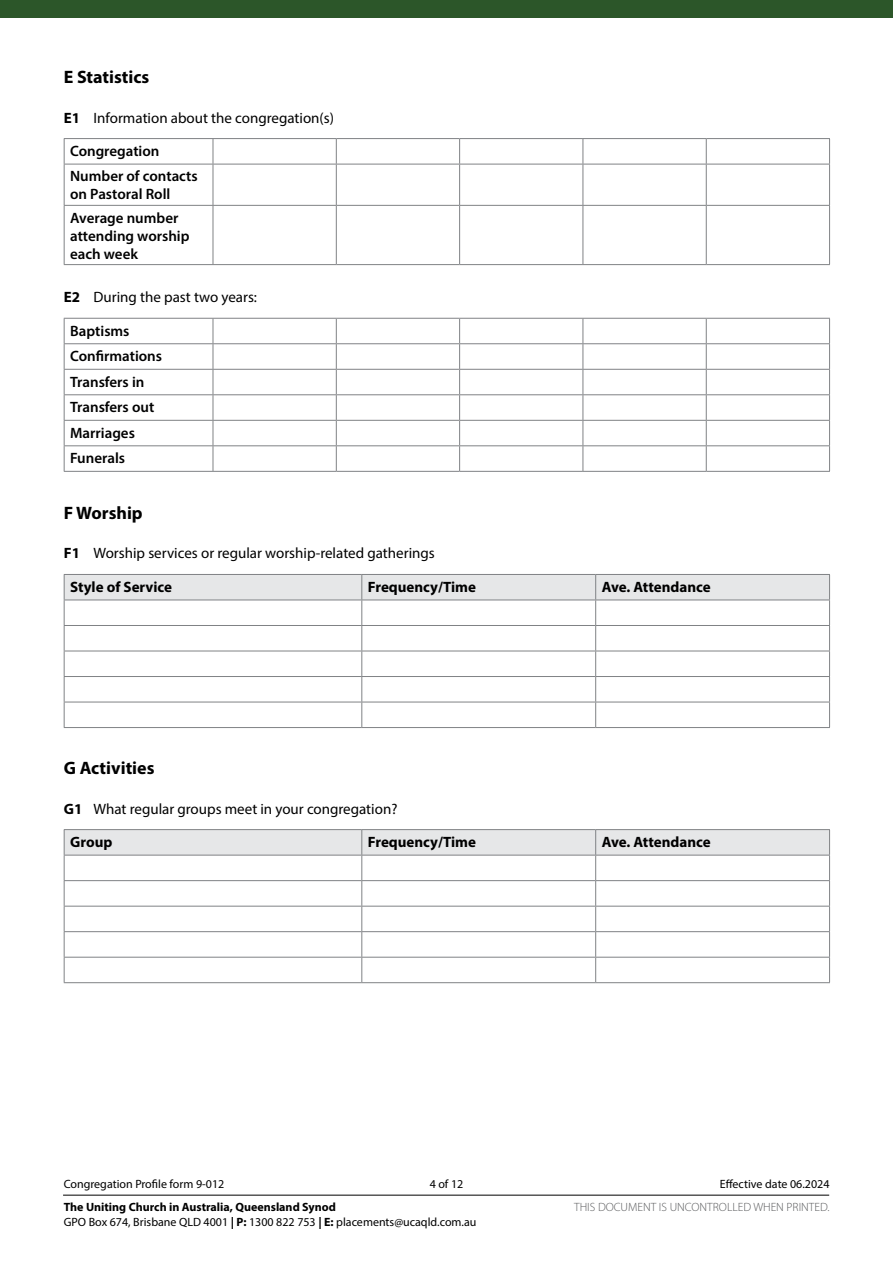
<style>
.page{position:relative;width:893px;height:1263px;background:#fff}
.page>*{position:absolute;margin:0;border:0;box-sizing:border-box;transform-origin:0 0}
.t1{font:700 18px "Myriad Pro";color:#000}
.t2{font:15px "Myriad Pro";color:#000}
.t3{font:600 15px/25.5px "Myriad Pro";color:#000}
.t4{font:700 15px "Myriad Pro";color:#000}
.t5{font:12px "Myriad Pro";color:#000}
.t6{font:700 12px "Myriad Pro";color:#000}
.t7{font:300 12px "Myriad Pro";color:#58595b}
.s1{font-weight:700}
</style>
<div class="page">
<hr style="left:63px;top:1195px;width:766px;height:1px;background:#000">
<div style="left:0;top:0;width:893px;height:18px;background:#2c5629"></div>
<hr style="left:64px;top:138px;width:149px;height:1px;background:#808285">
<svg style="left:64px;top:139px;width:1px;height:25px"></svg>
<hr style="left:213px;top:138px;width:123px;height:1px;background:#808285">
<svg style="left:213px;top:139px;width:1px;height:25px"></svg>
<hr style="left:336px;top:138px;width:124px;height:1px;background:#808285">
<svg style="left:336px;top:139px;width:1px;height:25px"></svg>
<hr style="left:460px;top:138px;width:123px;height:1px;background:#808285">
<svg style="left:459px;top:139px;width:1px;height:25px"></svg>
<hr style="left:583px;top:138px;width:123px;height:1px;background:#808285">
<svg style="left:583px;top:139px;width:1px;height:25px"></svg>
<hr style="left:706px;top:138px;width:124px;height:1px;background:#808285">
<svg style="left:706px;top:139px;width:1px;height:25px"></svg>
<svg style="left:829px;top:139px;width:1px;height:25px"></svg>
<hr style="left:64px;top:164px;width:149px;height:1px;background:#808285">
<hr style="left:64px;top:164px;width:1px;height:41px;background:#808285">
<hr style="left:213px;top:164px;width:123px;height:1px;background:#808285">
<hr style="left:213px;top:164px;width:1px;height:41px;background:#808285">
<hr style="left:336px;top:164px;width:124px;height:1px;background:#808285">
<hr style="left:336px;top:164px;width:1px;height:41px;background:#808285">
<hr style="left:460px;top:164px;width:123px;height:1px;background:#808285">
<hr style="left:459px;top:164px;width:1px;height:41px;background:#808285">
<hr style="left:583px;top:164px;width:123px;height:1px;background:#808285">
<hr style="left:583px;top:164px;width:1px;height:41px;background:#808285">
<hr style="left:706px;top:164px;width:124px;height:1px;background:#808285">
<hr style="left:706px;top:164px;width:1px;height:41px;background:#808285">
<hr style="left:829px;top:164px;width:1px;height:41px;background:#808285">
<hr style="left:64px;top:205px;width:149px;height:1px;background:#808285">
<hr style="left:64px;top:206px;width:1px;height:58px;background:#808285">
<hr style="left:213px;top:205px;width:123px;height:1px;background:#808285">
<hr style="left:213px;top:206px;width:1px;height:58px;background:#808285">
<hr style="left:336px;top:205px;width:124px;height:1px;background:#808285">
<hr style="left:336px;top:206px;width:1px;height:58px;background:#808285">
<hr style="left:460px;top:205px;width:123px;height:1px;background:#808285">
<hr style="left:459px;top:206px;width:1px;height:58px;background:#808285">
<hr style="left:583px;top:205px;width:123px;height:1px;background:#808285">
<hr style="left:583px;top:206px;width:1px;height:58px;background:#808285">
<hr style="left:706px;top:205px;width:124px;height:1px;background:#808285">
<hr style="left:706px;top:206px;width:1px;height:58px;background:#808285">
<hr style="left:829px;top:206px;width:1px;height:58px;background:#808285">
<hr style="left:64px;top:264px;width:149px;height:1px;background:#808285">
<hr style="left:213px;top:264px;width:123px;height:1px;background:#808285">
<hr style="left:336px;top:264px;width:124px;height:1px;background:#808285">
<hr style="left:460px;top:264px;width:123px;height:1px;background:#808285">
<hr style="left:583px;top:264px;width:123px;height:1px;background:#808285">
<hr style="left:706px;top:264px;width:124px;height:1px;background:#808285">
<hr style="left:64px;top:318px;width:149px;height:1px;background:#808285">
<hr style="left:213px;top:318px;width:123px;height:1px;background:#808285">
<hr style="left:336px;top:318px;width:124px;height:1px;background:#808285">
<hr style="left:460px;top:318px;width:123px;height:1px;background:#808285">
<hr style="left:583px;top:318px;width:123px;height:1px;background:#808285">
<hr style="left:706px;top:318px;width:124px;height:1px;background:#808285">
<hr style="left:64px;top:343px;width:149px;height:1px;background:#808285">
<hr style="left:213px;top:343px;width:123px;height:1px;background:#808285">
<hr style="left:336px;top:343px;width:124px;height:1px;background:#808285">
<hr style="left:460px;top:343px;width:123px;height:1px;background:#808285">
<hr style="left:583px;top:343px;width:123px;height:1px;background:#808285">
<hr style="left:706px;top:343px;width:124px;height:1px;background:#808285">
<hr style="left:64px;top:369px;width:149px;height:1px;background:#808285">
<hr style="left:213px;top:369px;width:123px;height:1px;background:#808285">
<hr style="left:336px;top:369px;width:124px;height:1px;background:#808285">
<hr style="left:460px;top:369px;width:123px;height:1px;background:#808285">
<hr style="left:583px;top:369px;width:123px;height:1px;background:#808285">
<hr style="left:706px;top:369px;width:124px;height:1px;background:#808285">
<hr style="left:64px;top:394px;width:149px;height:1px;background:#808285">
<hr style="left:213px;top:394px;width:123px;height:1px;background:#808285">
<hr style="left:336px;top:394px;width:124px;height:1px;background:#808285">
<hr style="left:460px;top:394px;width:123px;height:1px;background:#808285">
<hr style="left:583px;top:394px;width:123px;height:1px;background:#808285">
<hr style="left:706px;top:394px;width:124px;height:1px;background:#808285">
<hr style="left:64px;top:420px;width:149px;height:1px;background:#808285">
<hr style="left:213px;top:420px;width:123px;height:1px;background:#808285">
<hr style="left:336px;top:420px;width:124px;height:1px;background:#808285">
<hr style="left:460px;top:420px;width:123px;height:1px;background:#808285">
<hr style="left:583px;top:420px;width:123px;height:1px;background:#808285">
<hr style="left:706px;top:420px;width:124px;height:1px;background:#808285">
<hr style="left:64px;top:445px;width:149px;height:1px;background:#808285">
<svg style="left:64px;top:319px;width:1px;height:152px"></svg>
<hr style="left:213px;top:445px;width:123px;height:1px;background:#808285">
<svg style="left:213px;top:319px;width:1px;height:152px"></svg>
<hr style="left:336px;top:445px;width:124px;height:1px;background:#808285">
<svg style="left:336px;top:319px;width:1px;height:152px"></svg>
<hr style="left:460px;top:445px;width:123px;height:1px;background:#808285">
<svg style="left:459px;top:319px;width:1px;height:152px"></svg>
<hr style="left:583px;top:445px;width:123px;height:1px;background:#808285">
<svg style="left:583px;top:319px;width:1px;height:152px"></svg>
<hr style="left:706px;top:445px;width:124px;height:1px;background:#808285">
<svg style="left:706px;top:319px;width:1px;height:152px"></svg>
<svg style="left:829px;top:319px;width:1px;height:152px"></svg>
<hr style="left:64px;top:471px;width:149px;height:1px;background:#808285">
<hr style="left:213px;top:471px;width:123px;height:1px;background:#808285">
<hr style="left:336px;top:471px;width:124px;height:1px;background:#808285">
<hr style="left:460px;top:471px;width:123px;height:1px;background:#808285">
<hr style="left:583px;top:471px;width:123px;height:1px;background:#808285">
<hr style="left:706px;top:471px;width:124px;height:1px;background:#808285">
<svg style="left:64px;top:574px;width:766px;height:153px"></svg>
<hr style="left:64px;top:727px;width:298px;height:1px;background:#808285">
<hr style="left:362px;top:727px;width:234px;height:1px;background:#808285">
<hr style="left:596px;top:727px;width:234px;height:1px;background:#808285">
<hr style="left:64px;top:829px;width:298px;height:1px;background:#808285">
<hr style="left:362px;top:829px;width:234px;height:1px;background:#808285">
<hr style="left:596px;top:829px;width:234px;height:1px;background:#808285">
<svg style="left:64px;top:830px;width:766px;height:152px"></svg>
<hr style="left:64px;top:982px;width:298px;height:1px;background:#808285">
<hr style="left:362px;top:982px;width:234px;height:1px;background:#808285">
<hr style="left:596px;top:982px;width:234px;height:1px;background:#808285">
<p class="t1" style="left:64px;top:65px;width:87px">E Statistics</p>
<p class="t2" style="left:64px;top:108px;width:272px"><span class="s1">E1</span> Information about the congregation(s)</p>
<p class="t3" style="left:70px;top:138px;width:129px">Congregation<br>Number of contacts</p>
<p class="t3" style="left:70px;top:182px;width:110px;line-height:23.2px">on Pastoral Roll<br>Average number</p>
<p class="t3" style="left:70px;top:226px;width:121px;line-height:18px">attending worship each week</p>
<p class="t2" style="left:64px;top:288px;width:195px"><span class="s1">E2</span> During the past two years:</p>
<p class="t3" style="left:70px;top:317px;width:93px">Baptisms<br>Confirmations<br>Transfers in<br>Transfers out<br>Marriages<br>Funerals</p>
<p class="t1" style="left:64px;top:501px;width:80px">F Worship</p>
<p class="t2" style="left:64px;top:544px;width:373px"><span class="s1">F1</span> Worship services or regular worship-related gatherings</p>
<p class="t4" style="left:70px;top:577px;width:103px">Style of Service</p>
<p class="t4" style="left:368px;top:577px;width:110px">Frequency/Time</p>
<p class="t4" style="left:602px;top:577px;width:111px">Ave. Attendance</p>
<p class="t1" style="left:64px;top:756px;width:92px">G Activities</p>
<p class="t2" style="left:64px;top:799px;width:335px"><span class="s1">G1</span> What regular groups meet in your congregation?</p>
<p class="t4" style="left:70px;top:832px;width:44px">Group</p>
<p class="t4" style="left:368px;top:832px;width:110px">Frequency/Time</p>
<p class="t4" style="left:602px;top:832px;width:111px">Ave. Attendance</p>
<p class="t5" style="left:64px;top:1176px;width:162px">Congregation Profile form 9-012</p>
<p class="t5" style="left:430px;top:1176px;width:35px">4 of 12</p>
<p class="t5" style="left:720px;top:1176px;width:111px">Effective date 06.2024</p>
<p class="t6" style="left:64px;top:1199px;width:274px">The Uniting Church in Australia, Queensland Synod</p>
<p class="t7" style="left:574px;top:1200px;width:257px">THIS DOCUMENT IS UNCONTROLLED WHEN PRINTED.</p>
<p class="t5" style="left:64px;top:1214px;width:414px">GPO Box 674, Brisbane QLD 4001 <span class="s1">| P:</span> 1300 822 753 <span class="s1">| E:</span> placements@ucaqld.com.au</p>
</div>
